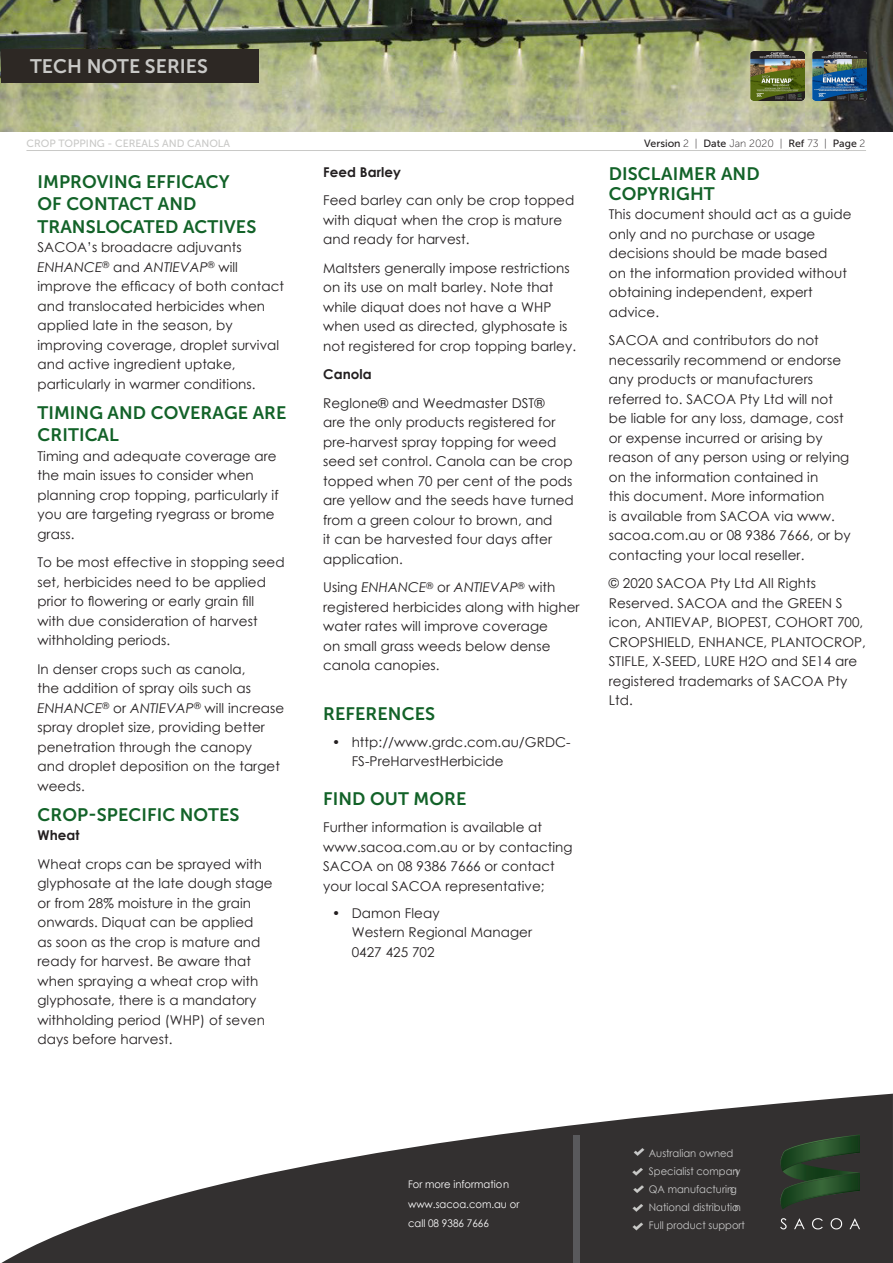
<style>
.page{position:relative;width:893px;height:1263px;background:#fff}
.page>*{position:absolute;margin:0;border:0;box-sizing:border-box;transform-origin:0 0}
.t1{font:19.5px "Museo Sans 700";color:#c9c9c7}
.Tech_Note_Section_He{font:18px/22.5px "Museo Sans 700";letter-spacing:.005em;color:#126228}
.Tech_Note_Paragraph{font:18px/19.5px "Museo Sans 700";letter-spacing:.005em;color:#126228}
.Tech_Note_Section_He-2{font:13.5px/19.5px "Century Gothic";letter-spacing:.005em;color:#231f20}
.t2{font:700 13.5px "Century Gothic";letter-spacing:.005em;color:#231f20}
.t3{font:10.5px/18px "Century Gothic";color:#c9c9c9;scale:.95 1}
.t4{font:10.5px/19.5px "Century Gothic";color:#fff;scale:.95 1}
.t5{font:10.5px "Museo Sans 500";color:#231f20}
.t6{font:10.5px "Museo Sans 500";color:#c9c9c7}
.s1{font-family:"Museo Sans 100"}
.s2{font-style:italic}
</style>
<div class="page">
<img style="left:0;top:0;width:893px;height:131px">
<img style="left:750px;top:51px;width:54px;height:50px">
<img style="left:812px;top:51px;width:54px;height:50px">
<div style="left:2px;top:49px;width:257px;height:34px;background:#2d2824"></div>
<svg style="left:1px;top:1094px;width:892px;height:169px;fill:#333030"></svg>
<svg style="left:780px;top:1218px;width:7px;height:11px"></svg>
<svg style="left:794px;top:1218px;width:11px;height:11px"></svg>
<svg style="left:812px;top:1218px;width:11px;height:11px"></svg>
<svg style="left:831px;top:1218px;width:11px;height:11px"></svg>
<svg style="left:849px;top:1218px;width:11px;height:11px"></svg>
<img style="left:780px;top:1134px;width:80px;height:37px">
<svg style="left:781px;top:1136px;width:79px;height:73px"></svg>
<img style="left:780px;top:1174px;width:79px;height:33px">
<svg style="left:634px;top:1148px;width:10px;height:8px"></svg>
<svg style="left:633px;top:1185px;width:11px;height:8px"></svg>
<svg style="left:632px;top:1204px;width:11px;height:8px"></svg>
<svg style="left:632px;top:1222px;width:11px;height:8px"></svg>
<svg style="left:632px;top:1168px;width:11px;height:8px"></svg>
<div style="left:573px;top:1135px;width:6px;height:128px;background:#59595c"></div>
<hr style="left:26px;top:150px;width:840px;height:1px;background:#c9c9c7">
<h1 class="t1" style="left:30px;top:56px;width:179px">TECH NOTE SERIES</h1>
<p class="t6" style="left:26px;top:137px;width:205px">CROP TOPPING - CEREALS AND CANOLA</p>
<p class="t5" style="left:644px;top:137px;width:223px">Version <span class="s1">2 |</span> Date <span class="s1">Jan 2020 |</span> Ref <span class="s1">73 |</span> Page <span class="s1">2</span></p>
<p class="Tech_Note_Section_He" style="left:38px;top:170px;width:220px">IMPROVING EFFICACY<br>OF CONTACT AND<br>TRANSLOCATED ACTIVES</p>
<p class="Tech_Note_Section_He-2" style="left:38px;top:237px;width:248px">SACOA’s broadacre adjuvants <span class="s2">ENHANCE</span><sup>®</sup> and <span class="s2">ANTIEVAP</span><sup>®</sup> will improve the efficacy of both contact and translocated herbicides when applied late in the season, by improving coverage, droplet survival and active ingredient uptake, particularly in warmer conditions.</p>
<p class="Tech_Note_Section_He" style="left:38px;top:401px;width:250px">TIMING AND COVERAGE ARE<br>CRITICAL</p>
<p class="Tech_Note_Section_He-2" style="left:38px;top:446px;width:243px">Timing and adequate coverage are the main issues to consider when planning crop topping, particularly if you are targeting ryegrass or brome grass.</p>
<p class="Tech_Note_Section_He-2" style="left:38px;top:552px;width:249px">To be most effective in stopping seed set, herbicides need to be applied prior to flowering or early grain fill<br>with due consideration of harvest withholding periods.</p>
<p class="Tech_Note_Section_He-2" style="left:37px;top:659px;width:248px">In denser crops such as canola,<br>the addition of spray oils such as<br><span class="s2">ENHANCE</span><sup>®</sup> or <span class="s2">ANTIEVAP</span><sup>®</sup> will increase spray droplet size, providing better penetration through the canopy<br>and droplet deposition on the target weeds.</p>
<p class="Tech_Note_Section_He" style="left:37px;top:803px;width:204px">CROP-SPECIFIC NOTES</p>
<p class="t2" style="left:38px;top:825px;width:44px">Wheat</p>
<p class="Tech_Note_Section_He-2" style="left:38px;top:854px;width:237px">Wheat crops can be sprayed with glyphosate at the late dough stage or from 28% moisture in the grain onwards. Diquat can be applied<br>as soon as the crop is mature and ready for harvest. Be aware that when spraying a wheat crop with glyphosate, there is a mandatory withholding period (WHP) of seven days before harvest.</p>
<p class="t2" style="left:323px;top:161px;width:79px">Feed Barley</p>
<p class="Tech_Note_Section_He-2" style="left:323px;top:190px;width:253px">Feed barley can only be crop topped with diquat when the crop is mature and ready for harvest.</p>
<p class="Tech_Note_Section_He-2" style="left:323px;top:258px;width:255px">Maltsters generally impose restrictions on its use on malt barley. Note that while diquat does not have a WHP when used as directed, glyphosate is not registered for crop topping barley.</p>
<p class="t2" style="left:323px;top:364px;width:50px">Canola</p>
<p class="Tech_Note_Section_He-2" style="left:323px;top:393px;width:252px">Reglone® and Weedmaster DST®<br>are the only products registered for pre-harvest spray topping for weed seed set control. Canola can be crop topped when 70 per cent of the pods are yellow and the seeds have turned from a green colour to brown, and<br>it can be harvested four days after application.</p>
<p class="Tech_Note_Section_He-2" style="left:323px;top:577px;width:258px">Using <span class="s2">ENHANCE</span><sup>®</sup> or <span class="s2">ANTIEVAP</span><sup>®</sup> with registered herbicides along with higher water rates will improve coverage<br>on small grass weeds below dense canola canopies.</p>
<p class="Tech_Note_Section_He" style="left:323px;top:702px;width:113px">REFERENCES</p>
<p class="Tech_Note_Section_He-2" style="left:352px;top:732px;width:220px;text-indent:-20px">• http://www.grdc.com.au/GRDC-<br>FS-PreHarvestHerbicide</p>
<p class="Tech_Note_Paragraph" style="left:323px;top:789px;width:145px">FIND OUT MORE</p>
<p class="Tech_Note_Section_He-2" style="left:323px;top:817px;width:251px">Further information is available at www.sacoa.com.au or by contacting SACOA on 08 9386 7666 or contact your local SACOA representative;</p>
<p class="Tech_Note_Section_He-2" style="left:352px;top:903px;width:182px;text-indent:-20px">• Damon Fleay<br>Western Regional Manager<br>0427 425 702</p>
<p class="Tech_Note_Paragraph" style="left:609px;top:164px;width:152px">DISCLAIMER AND<br>COPYRIGHT</p>
<p class="Tech_Note_Section_He-2" style="left:609px;top:204px;width:244px">This document should act as a guide only and no purchase or usage decisions should be made based<br>on the information provided without obtaining independent, expert advice.</p>
<p class="Tech_Note_Section_He-2" style="left:609px;top:330px;width:243px">SACOA and contributors do not necessarily recommend or endorse any products or manufacturers referred to. SACOA Pty Ltd will not be liable for any loss, damage, cost or expense incurred or arising by reason of any person using or relying on the information contained in<br>this document. More information<br>is available from SACOA via www. sacoa.com.au or 08 9386 7666, or by contacting your local reseller.</p>
<p class="Tech_Note_Section_He-2" style="left:609px;top:573px;width:259px">© 2020 SACOA Pty Ltd All Rights<br>Reserved. SACOA and the GREEN S icon, ANTIEVAP, BIOPEST, COHORT 700,<br>CROPSHIELD, ENHANCE, PLANTOCROP,<br>STIFLE, X-SEED, LURE H2O and SE14 are registered trademarks of SACOA Pty<br>Ltd.</p>
<p class="t4" style="left:408px;top:1174px;width:119px">For more information www.sacoa.com.au or call 08 9386 7666</p>
<p class="t3" style="left:649px;top:1144px;width:103px">Australian owned<br>Specialist company<br>QA manufacturing<br>National distribution<br>Full product support</p>
</div>
